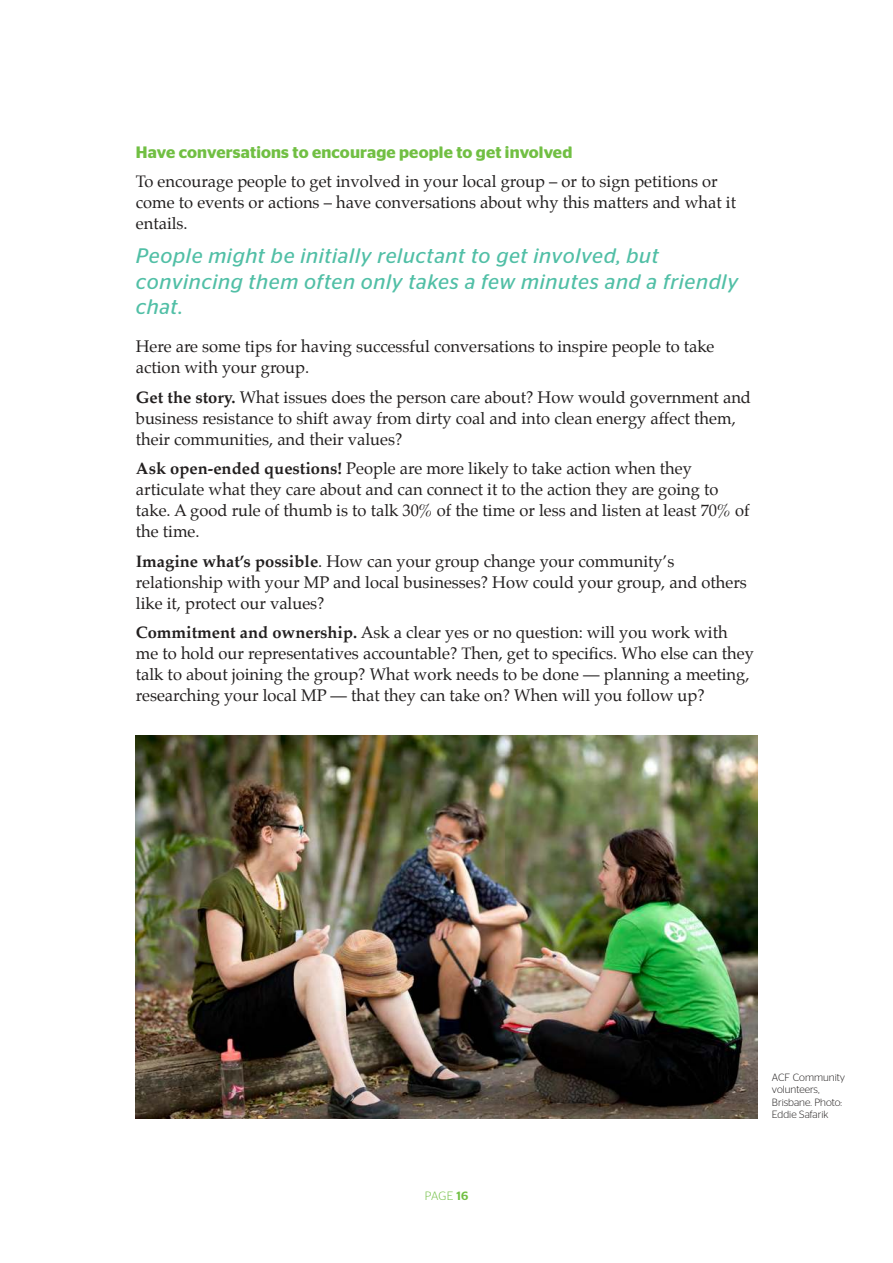
<style>
.page{position:relative;width:893px;height:1263px;background:#fff}
.page>*{position:absolute;margin:0;border:0;box-sizing:border-box;transform-origin:0 0}
.t1{font:italic 21px/25.5px "Stag Sans";letter-spacing:.03em;color:#51bfa6}
.t2{font:16.5px/21px "Palatino";color:#221f1f}
.t3{font:600 16.5px "Stag Sans";letter-spacing:.01em;color:#71bf43}
.t4{font:300 12px "Stag Sans";color:#71bf43}
.t5{font:300 10.5px/12.6px "Stag Sans";color:#221f1f}
.s1{font-weight:700}
.s2{font-weight:500}
</style>
<div class="page">
<img style="left:136px;top:736px;width:621px;height:382px">
<p class="t3" style="left:136px;top:146px;width:438px">Have conversations to encourage people to get involved</p>
<p class="t2" style="left:136px;top:173px;width:602px">To encourage people to get involved in your local group – or to sign petitions or come to events or actions – have conversations about why this matters and what it entails.</p>
<p class="t1" style="left:136px;top:245px;width:604px">People might be initially reluctant to get involved, but convincing them often only takes a few minutes and a friendly chat.</p>
<p class="t2" style="left:136px;top:338px;width:580px">Here are some tips for having successful conversations to inspire people to take action with your group.</p>
<p class="t2" style="left:136px;top:388px;width:617px"><span class="s1">Get the story.</span> What issues does the person care about? How would government and business resistance to shift away from dirty coal and into clean energy affect them, their communities, and their values?</p>
<p class="t2" style="left:136px;top:460px;width:615px"><span class="s1">Ask open-ended questions!</span> People are more likely to take action when they articulate what they care about and can connect it to the action they are going to take. A good rule of thumb is to talk 30% of the time or less and listen at least 70% of the time.</p>
<p class="t2" style="left:136px;top:552px;width:613px"><span class="s1">Imagine what’s possible</span>. How can your group change your community’s relationship with your MP and local businesses? How could your group, and others like it, protect our values?</p>
<p class="t2" style="left:136px;top:624px;width:619px"><span class="s1">Commitment and ownership.</span> Ask a clear yes or no question: will you work with me to hold our representatives accountable? Then, get to specifics. Who else can they talk to about joining the group? What work needs to be done — planning a meeting, researching your local MP — that they can take on? When will you follow up?</p>
<p class="t4" style="left:425px;top:1192px;width:45px">PAGE <span class="s2">16</span></p>
<p class="t5" style="left:772px;top:1071px;width:75px">ACF Community volunteers,<br>Brisbane. Photo:<br>Eddie Safarik</p>
</div>
